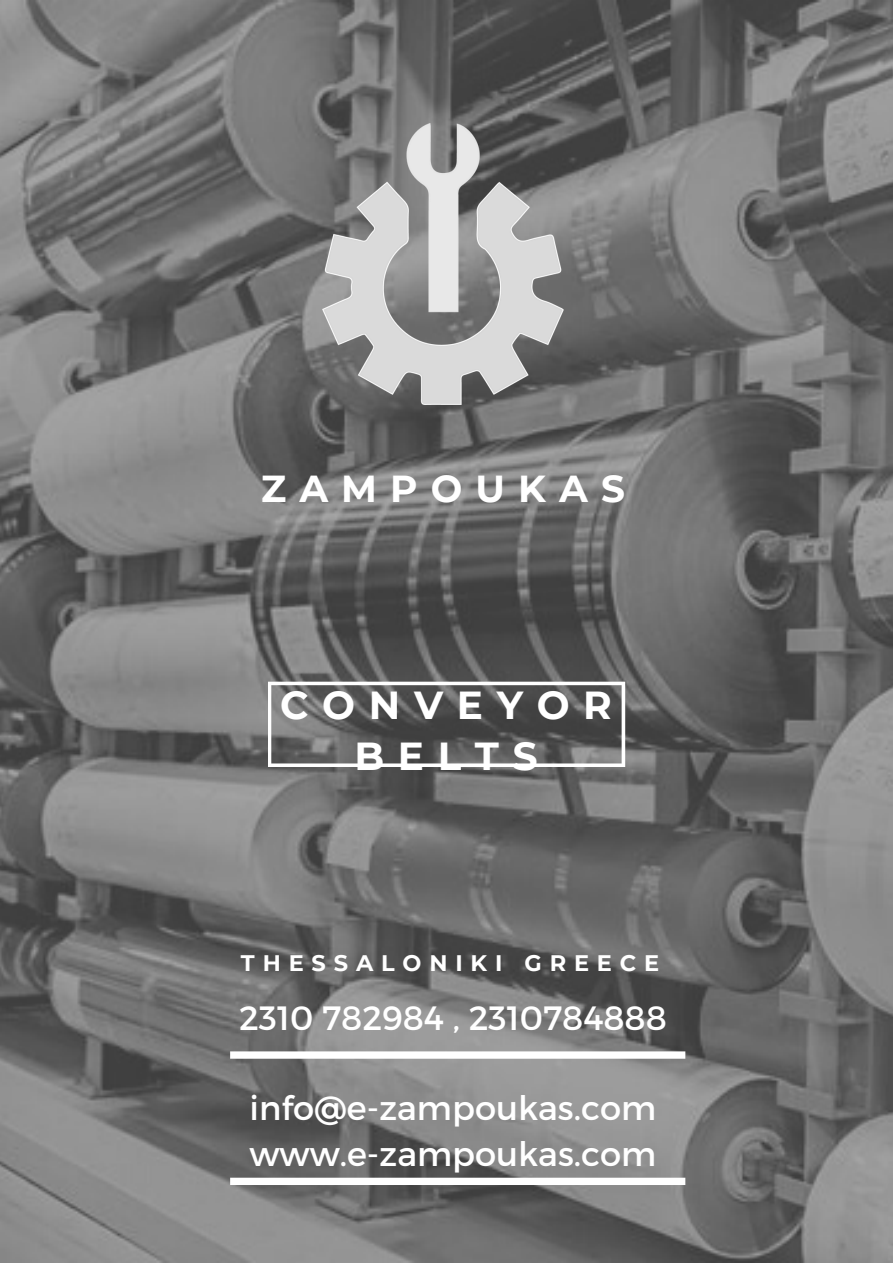
<style>
.page{position:relative;width:893px;height:1263px;background:#fff}
.page>*{position:absolute;margin:0;border:0;box-sizing:border-box;transform-origin:0 0}
.t1{font:700 39px/51.8px "Montserrat";letter-spacing:.35em;color:#fff;text-align:center}
.t2{font:700 37.5px "Montserrat";letter-spacing:.35em;color:#fff}
.t3{font:33.67px/46.3px "Montserrat";color:#fff}
.t4{font:700 22.42px "Montserrat";letter-spacing:.35em;color:#fff}
</style>
<div class="page">
<img style="left:0;top:0;width:893px;height:1263px">
<img style="left:322px;top:124px;width:242px;height:281px">
<svg style="left:268px;top:682px;width:357px;height:85px;background:#696969"></svg>
<div style="left:230px;top:1051px;width:455px;height:8px;background:#fff"></div>
<div style="left:230px;top:1178px;width:455px;height:7px;background:#fff"></div>
<p class="t2" style="left:261px;top:461px;width:365px">ZAMPOUKAS</p>
<p class="t1" style="left:280px;top:677px;width:333px">CONVEYOR<br>BELTS</p>
<p class="t4" style="left:241px;top:947px;width:420px">THESSALONIKI GREECE</p>
<p class="t3" style="left:239px;top:995px;width:429px">2310 782984 , 2310784888</p>
<p class="t3" style="left:249px;top:1085px;width:408px">info@e-zampoukas.com www.e-zampoukas.com</p>
</div>
